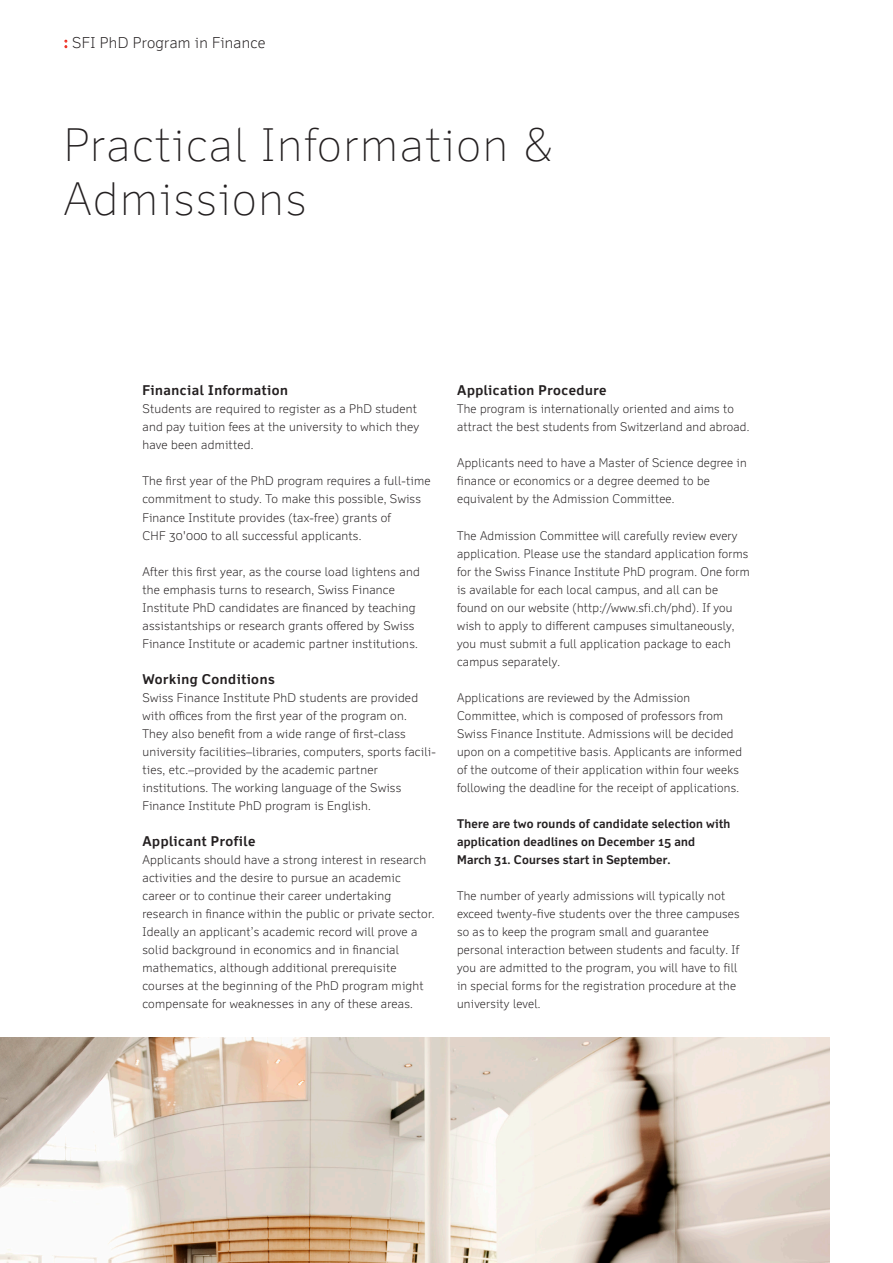
<style>
.page{position:relative;width:893px;height:1263px;background:#fff}
.page>*{position:absolute;margin:0;border:0;box-sizing:border-box;transform-origin:0 0}
.Main_Title{font:100 45px/54px "Felbridge Pro";letter-spacing:.04em;color:#231f20}
.t1{font:300 15px "Felbridge Pro";letter-spacing:.02em;color:#231f20}
.Subtitle{font:700 13.5px "Felbridge Pro";letter-spacing:.04em;color:#231f20}
.Copy{font:300 12px/18px "Felbridge Pro";letter-spacing:.02em;color:#231f20}
.Copy-2{font:700 12px/18px "Felbridge Pro";letter-spacing:.02em;color:#231f20}
.s1{font-family:"New Baskerville Std";font-weight:400;font-size:16.5px;color:#ee2e22}
</style>
<div class="page">
<svg style="left:65px;top:40px;width:2px;height:8px"></svg>
<img style="left:0;top:1037px;width:829px;height:226px">
<p class="t1" style="left:64px;top:34px;width:203px"><span class="s1">:</span> SFI PhD Program in Finance</p>
<p class="Main_Title" style="left:64px;top:118px;width:490px">Practical Information &amp;<br>Admissions</p>
<p class="Subtitle" style="left:142px;top:383px;width:147px">Financial Information</p>
<p class="Copy" style="left:142px;top:400px;width:278px">Students are required to register as a PhD student and pay tuition fees at the university to which they have been admitted.</p>
<p class="Copy" style="left:142px;top:472px;width:290px">The first year of the PhD program requires a full-time commitment to study. To make this possible, Swiss Finance Institute provides (tax-free) grants of<br>CHF 30'000 to all successful applicants.</p>
<p class="Copy" style="left:142px;top:562px;width:279px">After this first year, as the course load lightens and the emphasis turns to research, Swiss Finance Institute PhD candidates are financed by teaching assistantships or research grants offered by Swiss Finance Institute or academic partner institutions.</p>
<p class="Subtitle" style="left:142px;top:671px;width:134px">Working Conditions</p>
<p class="Copy" style="left:142px;top:688px;width:295px">Swiss Finance Institute PhD students are provided with offices from the first year of the program on.<br>They also benefit from a wide range of first-class university facilities–libraries, computers, sports facili&shy;ties, etc.–provided by the academic partner institutions. The working language of the Swiss Finance Institute PhD program is English.</p>
<p class="Subtitle" style="left:142px;top:833px;width:115px">Applicant Profile</p>
<p class="Copy" style="left:142px;top:850px;width:294px">Applicants should have a strong interest in research activities and the desire to pursue an academic career or to continue their career undertaking research in finance within the public or private sector.<br>Ideally an applicant’s academic record will prove a solid background in economics and in financial mathematics, although additional prerequisite courses at the beginning of the PhD program might compensate for weaknesses in any of these areas.</p>
<p class="Subtitle" style="left:457px;top:383px;width:151px">Application Procedure</p>
<p class="Copy" style="left:457px;top:400px;width:294px">The program is internationally oriented and aims to attract the best students from Switzerland and abroad.</p>
<p class="Copy" style="left:457px;top:454px;width:291px">Applicants need to have a Master of Science degree in finance or economics or a degree deemed to be equivalent by the Admission Committee.</p>
<p class="Copy" style="left:457px;top:526px;width:294px">The Admission Committee will carefully review every application. Please use the standard application forms for the Swiss Finance Institute PhD program. One form is available for each local campus, and all can be found on our website (http://www.sfi.ch/phd). If you wish to apply to different campuses simultaneously, you must submit a full application package to each campus separately.</p>
<p class="Copy" style="left:457px;top:688px;width:286px">Applications are reviewed by the Admission Committee, which is composed of professors from Swiss Finance Institute. Admissions will be decided upon on a competitive basis. Applicants are informed of the outcome of their application within four weeks following the deadline for the receipt of applications.</p>
<p class="Copy-2" style="left:457px;top:814px;width:275px">There are two rounds of candidate selection with application deadlines on December 15 and<br>March 31. Courses start in September.</p>
<p class="Copy" style="left:457px;top:886px;width:284px">The number of yearly admissions will typically not exceed twenty-five students over the three campuses so as to keep the program small and guarantee personal interaction between students and faculty. If you are admitted to the program, you will have to fill in special forms for the registration procedure at the university level.</p>
</div>
